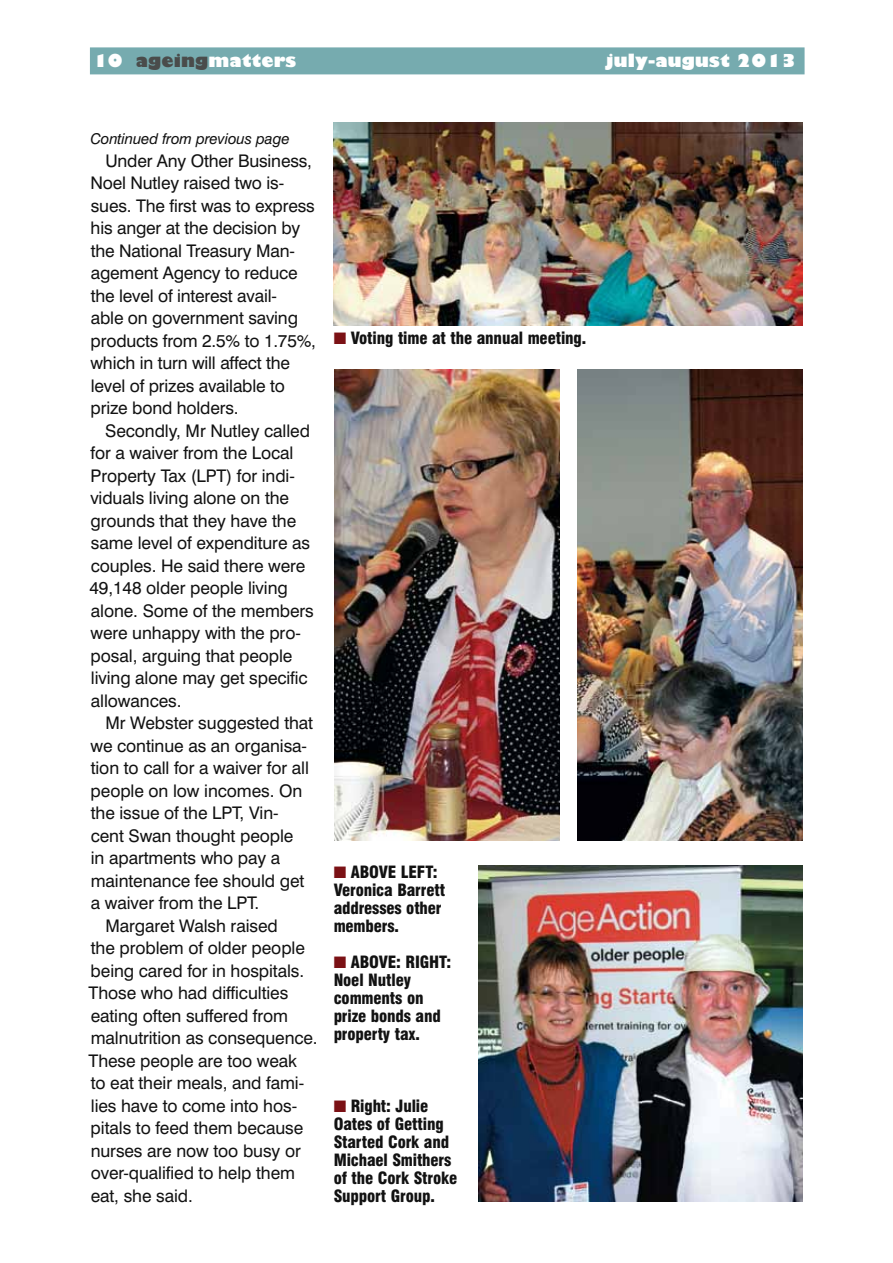
<style>
.page{position:relative;width:893px;height:1263px;background:#fff}
.page>*{position:absolute;margin:0;border:0;box-sizing:border-box;transform-origin:0 0}
.t1{font:17.4px/22.5px "Swiss 721 BT";letter-spacing:-.005em;color:#121212}
.t2{font:800 17.4px "Gill Sans";letter-spacing:.005em;color:#fff}
.t3{font:900 condensed 16.5px/18px "Swiss 721 BT";letter-spacing:-.01em;color:#121212}
.t4{font:italic 15px "Swiss 721 BT";letter-spacing:-.005em;color:#121212}
.s1{color:#4a4c4b}
.s2{color:#7b1115}
</style>
<div class="page">
<div style="left:90px;top:47px;width:715px;height:27px;background:#76abaf"></div>
<img style="left:334px;top:370px;width:225px;height:471px">
<img style="left:478px;top:865px;width:325px;height:337px">
<img style="left:334px;top:123px;width:469px;height:202px">
<img style="left:577px;top:370px;width:226px;height:471px">
<p class="t2" style="left:93px;top:50px;width:205px">10 <span class="s1">ageing</span>matters</p>
<p class="t2" style="left:605px;top:50px;width:193px">july-august 2013</p>
<p class="t4" style="left:90px;top:130px;width:201px">Continued from previous page</p>
<p class="t1" style="left:90px;top:149px;width:227px;text-indent:15px">Under Any Other Business,<br>Noel Nutley raised two is&shy;sues. The first was to express his anger at the decision by the National Treasury Man&shy;agement Agency to reduce the level of interest avail-<br>able on government saving products from 2.5% to 1.75%, which in turn will affect the level of prizes available to prize bond holders.</p>
<p class="t1" style="left:89px;top:419px;width:226px;text-indent:16px">Secondly, Mr Nutley called for a waiver from the Local<br>Property Tax (LPT) for indi&shy;viduals living alone on the grounds that they have the same level of expenditure as couples. He said there were<br>49,148 older people living alone. Some of the members were unhappy with the pro&shy;posal, arguing that people living alone may get specific allowances.</p>
<p class="t1" style="left:105px;top:711px;width:209px">Mr Webster suggested that</p>
<p class="t1" style="left:90px;top:734px;width:218px">we continue as an organisa-</p>
<p class="t1" style="left:91px;top:756px;width:220px">tion to call for a waiver for all</p>
<p class="t1" style="left:91px;top:779px;width:213px">people on low incomes. On</p>
<p class="t1" style="left:91px;top:801px;width:189px">the issue of the LPT, Vin-</p>
<p class="t1" style="left:91px;top:824px;width:204px">cent Swan thought people</p>
<p class="t1" style="left:91px;top:846px;width:191px">in apartments who pay a</p>
<p class="t1" style="left:91px;top:869px;width:215px">maintenance fee should get</p>
<p class="t1" style="left:91px;top:891px;width:170px">a waiver from the LPT.</p>
<p class="t1" style="left:106px;top:914px;width:174px">Margaret Walsh raised</p>
<p class="t1" style="left:91px;top:936px;width:216px">the problem of older people</p>
<p class="t1" style="left:91px;top:959px;width:215px">being cared for in hospitals.</p>
<p class="t1" style="left:89px;top:981px;width:201px">Those who had difficulties</p>
<p class="t1" style="left:91px;top:1004px;width:199px">eating often suffered from</p>
<p class="t1" style="left:91px;top:1026px;width:229px">malnutrition as consequence.</p>
<p class="t1" style="left:89px;top:1049px;width:210px">These people are too weak</p>
<p class="t1" style="left:91px;top:1071px;width:215px">to eat their meals, and fami-</p>
<p class="t1" style="left:91px;top:1094px;width:208px">lies have to come into hos-</p>
<p class="t1" style="left:91px;top:1116px;width:214px">pitals to feed them because</p>
<p class="t1" style="left:91px;top:1139px;width:212px">nurses are now too busy or</p>
<p class="t1" style="left:91px;top:1161px;width:206px">over-qualified to help them</p>
<p class="t1" style="left:91px;top:1184px;width:104px">eat, she said.</p>
<p class="t3" style="left:334px;top:329px;width:254px"><span class="s2">■</span> Voting time at the annual meeting.</p>
<p class="t3" style="left:334px;top:863px;width:113px"><span class="s2">■</span> ABOVE LEFT:<br>Veronica Barrett addresses other members.</p>
<p class="t3" style="left:334px;top:953px;width:119px"><span class="s2">■</span> ABOVE: RIGHT:<br>Noel Nutley comments on prize bonds and property tax.</p>
<p class="t3" style="left:334px;top:1097px;width:125px"><span class="s2">■</span> Right: Julie<br>Oates of Getting<br>Started Cork and<br>Michael Smithers of the Cork Stroke<br>Support Group.</p>
</div>
